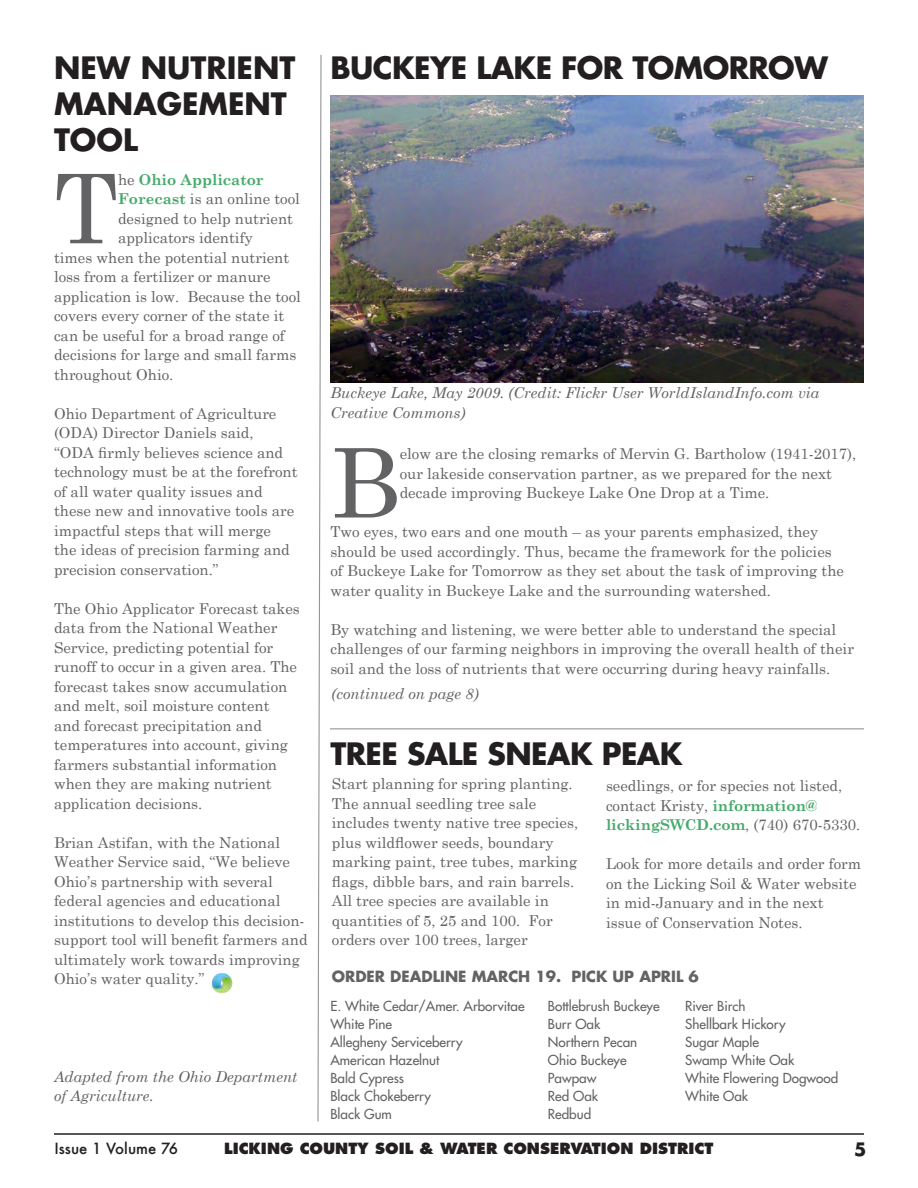
<style>
.page{position:relative;width:918px;height:1188px;background:#fff}
.page>*{position:absolute;margin:0;border:0;box-sizing:border-box;transform-origin:0 0}
.t1{font:96px "Century Schoolbook";color:#636366}
.t2{font:700 30px "Futura Std";letter-spacing:-.02em;color:#231f20}
.t3{font:700 30px/36px "Futura Std";color:#231f20}
.t4{font:700 18px "Futura Std";color:#231f20}
.t5{font:15px/19.5px "Century Schoolbook";color:#636366}
.t6{font:italic 15px/19.5px "Century Schoolbook";color:#636366}
.t7{font:800 15px "Futura Std";color:#231f20}
.t8{font:700 15px "Futura Std";color:#636366}
.t9{font:700 15px "Century Schoolbook";color:#47aa6c}
.t10{font:500 15px "Futura";color:#231f20}
.t11{font:500 13.5px/18px "Futura Std";color:#636366}
.s1{font-weight:400;color:#636366}
.s2{font-weight:700;color:#47aa6c}
</style>
<div class="page">
<hr style="left:54px;top:1133px;width:810px;height:2px;background:#231f20">
<img style="left:330px;top:96px;width:534px;height:287px">
<svg style="left:317px;top:55px;width:5px;height:1067px"></svg>
<img style="left:212px;top:973px;width:20px;height:20px">
<hr style="left:330px;top:728px;width:534px;height:1px;background:#939598">
<h2 class="t3" style="left:54px;top:49px;width:243px">NEW NUTRIENT<br>MANAGEMENT<br>TOOL</h2>
<h2 class="t2" style="left:330px;top:48px;width:499px">BUCKEYE LAKE FOR TOMORROW</h2>
<h1 class="t1" style="left:54px;top:149px;width:66px">T</h1>
<p class="t9" style="left:118px;top:170px;width:147px"><span class="s1">he</span> Ohio Applicator</p>
<p class="t5" style="left:118px;top:189px;width:183px"><span class="s2">Forecast</span> is an online tool</p>
<p class="t5" style="left:118px;top:208px;width:177px">designed to help nutrient</p>
<p class="t5" style="left:118px;top:228px;width:136px">applicators identify</p>
<p class="t5" style="left:54px;top:247px;width:237px">times when the potential nutrient</p>
<p class="t5" style="left:54px;top:267px;width:218px">loss from a fertilizer or manure</p>
<p class="t5" style="left:54px;top:286px;width:248px">application is low. Because the tool</p>
<p class="t5" style="left:54px;top:306px;width:232px">covers every corner of the state it</p>
<p class="t5" style="left:54px;top:325px;width:232px">can be useful for a broad range of</p>
<p class="t5" style="left:54px;top:345px;width:244px">decisions for large and small farms</p>
<p class="t5" style="left:54px;top:364px;width:121px">throughout Ohio.</p>
<p class="t5" style="left:54px;top:403px;width:245px">Ohio Department of Agriculture (ODA) Director Daniels said,<br>“ODA firmly believes science and technology must be at the forefront of all water quality issues and these new and innovative tools are impactful steps that will merge<br>the ideas of precision farming and precision conservation.”</p>
<p class="t5" style="left:54px;top:598px;width:247px">The Ohio Applicator Forecast takes data from the National Weather<br>Service, predicting potential for runoff to occur in a given area. The forecast takes snow accumulation and melt, soil moisture content<br>and forecast precipitation and temperatures into account, giving farmers substantial information when they are making nutrient application decisions.</p>
<p class="t5" style="left:54px;top:832px;width:255px">Brian Astifan, with the National Weather Service said, “We believe Ohio’s partnership with several federal agencies and educational institutions to develop this decision&shy;support tool will benefit farmers and ultimately work towards improving Ohio’s water quality.”</p>
<p class="t6" style="left:54px;top:1066px;width:245px">Adapted from the Ohio Department of Agriculture.</p>
<p class="t6" style="left:330px;top:383px;width:491px">Buckeye Lake, May 2009. (Credit: Flickr User WorldIslandInfo.com via<br>Creative Commons)</p>
<h1 class="t1" style="left:330px;top:423px;width:71px">B</h1>
<p class="t5" style="left:400px;top:443px;width:458px">elow are the closing remarks of Mervin G. Bartholow (1941-2017), our lakeside conservation partner, as we prepared for the next decade improving Buckeye Lake One Drop at a Time.</p>
<p class="t5" style="left:330px;top:521px;width:515px">Two eyes, two ears and one mouth – as your parents emphasized, they should be used accordingly. Thus, became the framework for the policies of Buckeye Lake for Tomorrow as they set about the task of improving the water quality in Buckeye Lake and the surrounding watershed.</p>
<p class="t5" style="left:330px;top:619px;width:525px">By watching and listening, we were better able to understand the special challenges of our farming neighbors in improving the overall health of their soil and the loss of nutrients that were occurring during heavy rainfalls.</p>
<p class="t6" style="left:331px;top:684px;width:149px">(continued on page 8)</p>
<h2 class="t2" style="left:330px;top:733px;width:354px">TREE SALE SNEAK PEAK</h2>
<p class="t5" style="left:606px;top:776px;width:256px">seedlings, or for species not listed, contact Kristy, <span class="s2">information@ lickingSWCD.com</span>, (740) 670-5330.</p>
<p class="t5" style="left:606px;top:854px;width:257px">Look for more details and order form on the Licking Soil &amp; Water website in mid-January and in the next issue of Conservation Notes.</p>
<p class="t5" style="left:332px;top:774px;width:248px">Start planning for spring planting.<br>The annual seedling tree sale includes twenty native tree species, plus wildflower seeds, boundary marking paint, tree tubes, marking flags, dibble bars, and rain barrels.<br>All tree species are available in quantities of 5, 25 and 100. For orders over 100 trees, larger</p>
<p class="t8" style="left:332px;top:967px;width:369px">ORDER DEADLINE MARCH 19. PICK UP APRIL 6</p>
<p class="t11" style="left:330px;top:997px;width:196px">E. White Cedar/Amer. Arborvitae<br>White Pine<br>Allegheny Serviceberry<br>American Hazelnut<br>Bald Cypress<br>Black Chokeberry<br>Black Gum</p>
<p class="t11" style="left:548px;top:997px;width:113px">Bottlebrush Buckeye<br>Burr Oak<br>Northern Pecan<br>Ohio Buckeye<br>Pawpaw<br>Red Oak<br>Redbud</p>
<p class="t11" style="left:685px;top:997px;width:155px">River Birch<br>Shellbark Hickory<br>Sugar Maple<br>Swamp White Oak<br>White Flowering Dogwood<br>White Oak</p>
<p class="t10" style="left:54px;top:1138px;width:125px">Issue 1 Volume 76</p>
<p class="t7" style="left:224px;top:1138px;width:491px">LICKING COUNTY SOIL &amp; WATER CONSERVATION DISTRICT</p>
<p class="t4" style="left:854px;top:1137px;width:14px">5</p>
</div>
